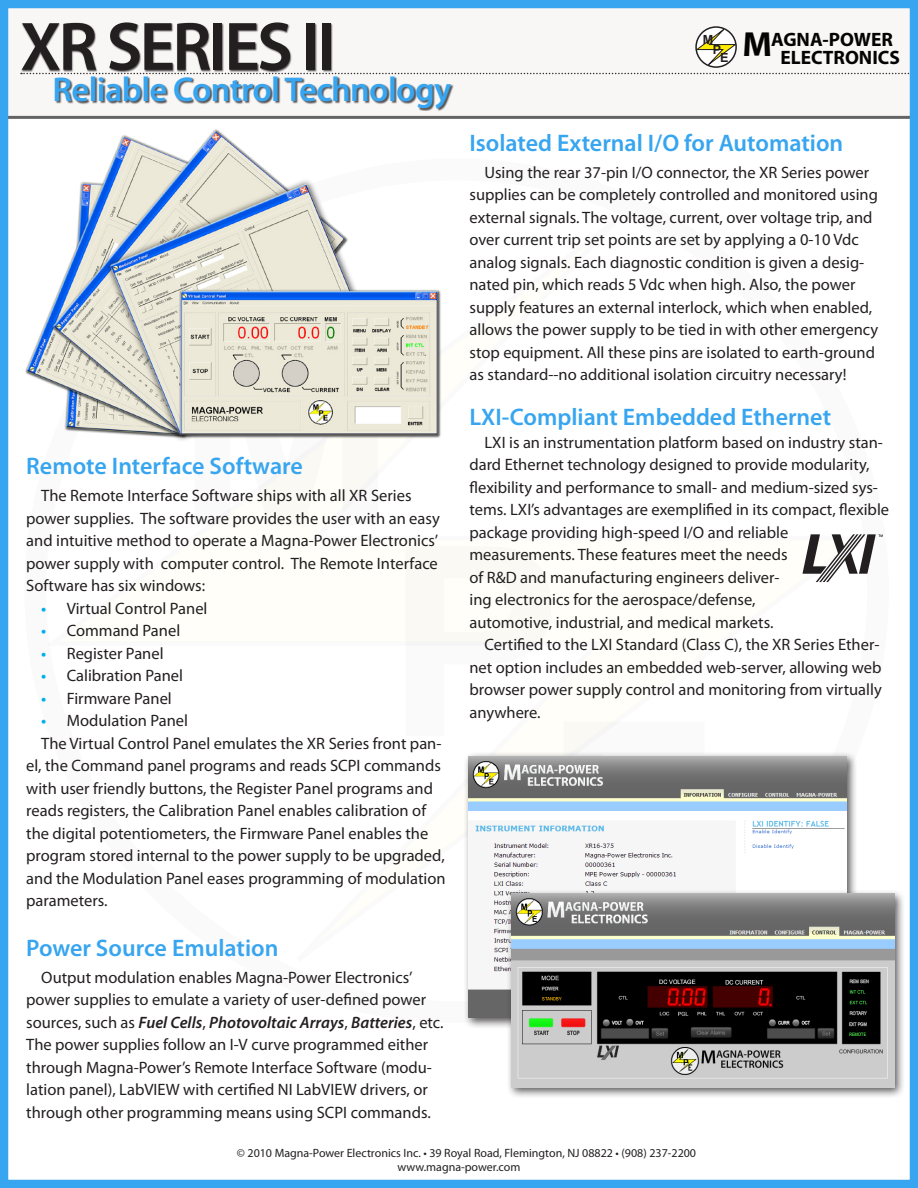
<style>
.page{position:relative;width:918px;height:1188px;background:#fff}
.page>*{position:absolute;margin:0;border:0;box-sizing:border-box;transform-origin:0 0}
.t1{font:700 265.35px/210.8px "Arial";color:#231f20}
.t2{font:600 69px "Myriad Pro";letter-spacing:-.04em;color:#231f20}
.t3{font:600 34.5px "Myriad Pro";letter-spacing:-.02em;color:#37a5ef}
.Text{font:600 24px "Myriad Pro";color:#37a5ef}
.t4{font:700 19.5px/18.6px "Myriad Pro";color:#040503}
.Text-2{font:16.5px/22.5px "Myriad Pro";color:#231f20}
.t5{font:700 12.6px "Arial";color:#231f20}
.Text-3{font:12px "Myriad Pro";color:#231f20}
.s1{font-size:34.95px}
.s2{font-weight:600;color:#00aeef}
.s3{font-weight:600;font-style:italic}
</style>
<div class="page">
<div style="left:0;top:0;width:918px;height:116px;background:#f9f6f6"></div>
<div style="left:21px;top:22px;width:312px;height:50px;background:#231f20;opacity:.75"></div>
<div style="left:55px;top:77px;width:399px;height:34px;background:#231f20;opacity:.75"></div>
<div style="left:695px;top:26px;width:42px;height:42px;border:2px solid #231f20;border-radius:50%"></div>
<svg style="left:21px;top:27px;width:888px;height:47px"></svg>
<svg style="left:802px;top:534px;width:81px;height:48px"></svg>
<img style="left:25px;top:129px;width:416px;height:311px">
<hr style="left:0;top:116px;width:918px;height:3px;background:#646464">
<div style="left:463px;top:751px;width:395px;height:278px;background:#231f20;opacity:.75"></div>
<img style="left:468px;top:756px;width:379px;height:262px">
<div style="left:506px;top:889px;width:400px;height:210px;background:#231f20;opacity:.75"></div>
<img style="left:512px;top:894px;width:382px;height:194px">
<div style="left:0;top:0;width:918px;height:1188px;border:8px solid #37a5ef"></div>
<p class="t2" style="left:20px;top:3px;width:317px">XR SERIES II</p>
<p class="t3" style="left:53px;top:67px;width:400px">Reliable Control Technology</p>
<p class="t5" style="left:703px;top:31px;width:12px">M</p>
<p class="t5" style="left:713px;top:41px;width:10px">P</p>
<p class="t5" style="left:720px;top:50px;width:10px">E</p>
<p class="t4" style="left:780px;top:29px;width:121px;text-indent:-38px"><span class="s1">M</span>AGNA-POWER<br>ELECTRONICS</p>
<p class="Text" style="left:470px;top:127px;width:375px">Isolated External I/O for Automation</p>
<p class="Text-2" style="left:470px;top:161px;width:410px;text-indent:15px">Using the rear 37-pin I/O connector, the XR Series power supplies can be completely controlled and monitored using external signals. The voltage, current, over voltage trip, and over current trip set points are set by applying a 0-10 Vdc analog signals. Each diagnostic condition is given a desig&shy;nated pin, which reads 5 Vdc when high. Also, the power supply features an external interlock, which when enabled, allows the power supply to be tied in with other emergency stop equipment. All these pins are isolated to earth-ground as standard--no additional isolation circuitry necessary!</p>
<p class="Text" style="left:470px;top:402px;width:363px">LXI-Compliant Embedded Ethernet</p>
<p class="Text-2" style="left:470px;top:431px;width:421px;text-indent:15px">LXI is an instrumentation platform based on industry stan&shy;dard Ethernet technology designed to provide modularity, flexibility and performance to small- and medium-sized sys&shy;tems. LXI’s advantages are exemplified in its compact, flexible package providing high-speed I/O and reliable measurements. These features meet the needs<br>of R&amp;D and manufacturing engineers deliver-<br>ing electronics for the aerospace/defense,<br>automotive, industrial, and medical markets.</p>
<p class="Text-2" style="left:470px;top:633px;width:414px;text-indent:15px">Certified to the LXI Standard (Class C), the XR Series Ether&shy;net option includes an embedded web-server, allowing web browser power supply control and monitoring from virtually anywhere.</p>
<h1 class="t1" style="left:386px;top:336px;width:178px;text-indent:-211px">M<br>P</h1>
<p class="Text" style="left:26px;top:451px;width:278px">Remote Interface Software</p>
<p class="Text-2" style="left:26px;top:484px;width:415px;text-indent:15px">The Remote Interface Software ships with all XR Series power supplies. The software provides the user with an easy and intuitive method to operate a Magna-Power Electronics’ power supply with computer control. The Remote Interface Software has six windows:</p>
<p class="Text-2" style="left:41px;top:597px;width:168px"><span class="s2">•</span> Virtual Control Panel</p>
<p class="Text-2" style="left:41px;top:619px;width:140px"><span class="s2">•</span> Command Panel</p>
<p class="Text-2" style="left:41px;top:642px;width:124px"><span class="s2">•</span> Register Panel</p>
<p class="Text-2" style="left:41px;top:664px;width:143px"><span class="s2">•</span> Calibration Panel</p>
<p class="Text-2" style="left:41px;top:687px;width:132px"><span class="s2">•</span> Firmware Panel</p>
<p class="Text-2" style="left:41px;top:709px;width:148px"><span class="s2">•</span> Modulation Panel</p>
<p class="Text-2" style="left:26px;top:732px;width:421px;text-indent:15px">The Virtual Control Panel emulates the XR Series front pan&shy;el, the Command panel programs and reads SCPI commands with user friendly buttons, the Register Panel programs and reads registers, the Calibration Panel enables calibration of the digital potentiometers, the Firmware Panel enables the program stored internal to the power supply to be upgraded, and the Modulation Panel eases programming of modulation parameters.</p>
<p class="Text" style="left:26px;top:933px;width:254px">Power Source Emulation</p>
<p class="Text-2" style="left:26px;top:966px;width:419px;text-indent:15px">Output modulation enables Magna-Power Electronics’ power supplies to emulate a variety of user-defined power sources, such as <span class="s3">Fuel Cells</span>, <span class="s3">Photovoltaic Arrays</span>, <span class="s3">Batteries</span>, etc.<br>The power supplies follow an I-V curve programmed either through Magna-Power’s Remote Interface Software (modu&shy;lation panel), LabVIEW with certified NI LabVIEW drivers, or through other programming means using SCPI commands.</p>
<p class="Text-3" style="left:237px;top:1145px;width:461px">© 2010 Magna-Power Electronics Inc. • 39 Royal Road, Flemington, NJ 08822 • (908) 237-2200</p>
<p class="Text-3" style="left:397px;top:1159px;width:125px">www.magna-power.com</p>
</div>
